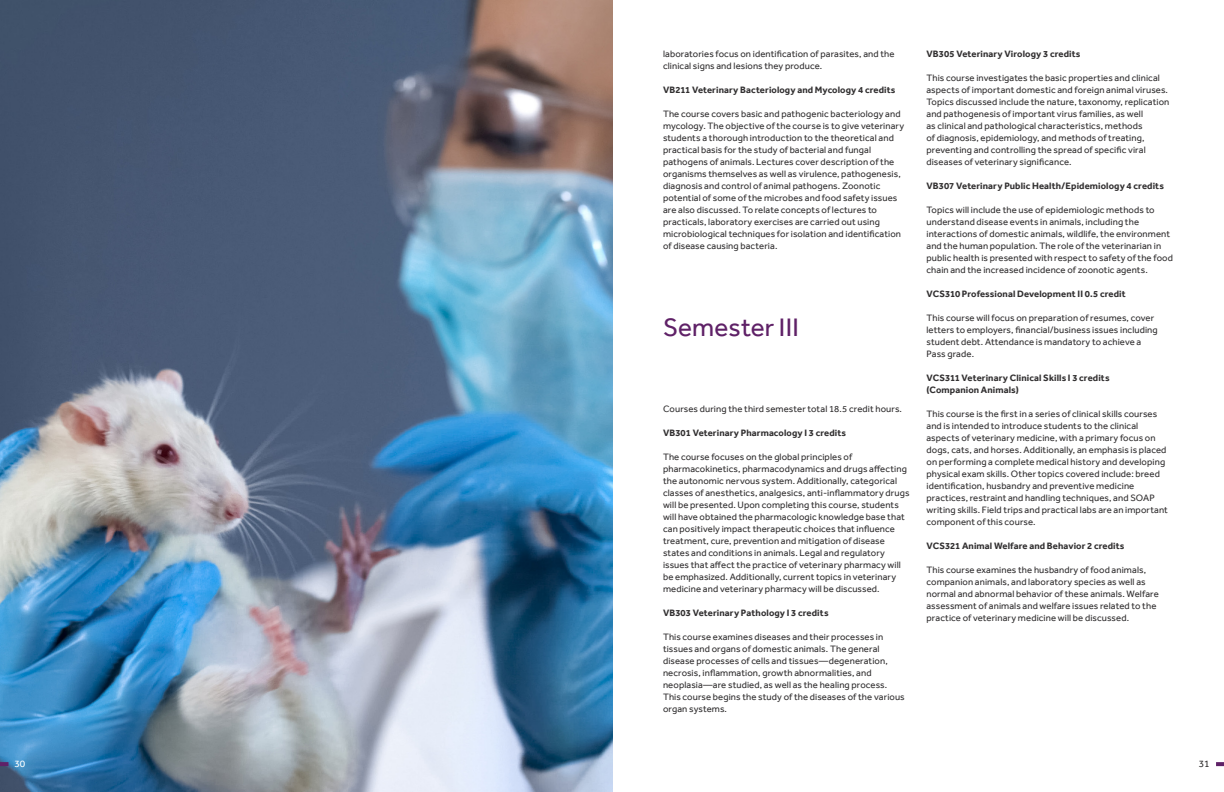
<style>
.page{position:relative;width:1224px;height:792px;background:#fff}
.page>*{position:absolute;margin:0;border:0;box-sizing:border-box;transform-origin:0 0}
.t1{font:26px "Effra";letter-spacing:.005em;color:#5f2167}
.t2{font:10px "Effra";color:#312f30}
.t3{font:10px "Effra";color:#fff}
.t4{font:9.5px/12px "Effra";letter-spacing:.01em;color:#312f30}
.t5{font:700 9.5px "Effra";letter-spacing:.01em;color:#312f30}
</style>
<div class="page">
<svg style="left:1216px;top:762px;width:8px;height:4px"></svg>
<img style="left:0;top:0;width:612px;height:792px">
<svg style="left:0;top:762px;width:9px;height:4px"></svg>
<p class="t3" style="left:14px;top:758px;width:12px">30</p>
<p class="t4" style="left:663px;top:48px;width:233px">laboratories focus on identification of parasites, and the clinical signs and lesions they produce.</p>
<p class="t5" style="left:663px;top:85px;width:234px">VB211 Veterinary Bacteriology and Mycology 4 credits</p>
<p class="t4" style="left:663px;top:108px;width:239px">The course covers basic and pathogenic bacteriology and</p>
<p class="t4" style="left:663px;top:120px;width:243px">mycology. The objective of the course is to give veterinary</p>
<p class="t4" style="left:663px;top:132px;width:232px">students a thorough introduction to the theoretical and</p>
<p class="t4" style="left:663px;top:144px;width:240px">practical basis for the study of bacterial and fungal pathogens of animals. Lectures cover description of the organisms themselves as well as virulence, pathogenesis, diagnosis and control of animal pathogens. Zoonotic potential of some of the microbes and food safety issues are also discussed. To relate concepts of lectures to practicals, laboratory exercises are carried out using microbiological techniques for isolation and identification of disease causing bacteria.</p>
<p class="t1" style="left:663px;top:312px;width:138px">Semester III</p>
<p class="t4" style="left:663px;top:403px;width:241px">Courses during the third semester total 18.5 credit hours.</p>
<p class="t5" style="left:663px;top:427px;width:185px">VB301 Veterinary Pharmacology I 3 credits</p>
<p class="t4" style="left:663px;top:451px;width:248px">The course focuses on the global principles of pharmacokinetics, pharmacodynamics and drugs affecting the autonomic nervous system. Additionally, categorical classes of anesthetics, analgesics, anti-inflammatory drugs will be presented. Upon completing this course, students will have obtained the pharmacologic knowledge base that can positively impact therapeutic choices that influence treatment, cure, prevention and mitigation of disease states and conditions in animals. Legal and regulatory issues that affect the practice of veterinary pharmacy will be emphasized. Additionally, current topics in veterinary medicine and veterinary pharmacy will be discussed.</p>
<p class="t5" style="left:663px;top:607px;width:167px">VB303 Veterinary Pathology I 3 credits</p>
<p class="t4" style="left:663px;top:631px;width:222px">This course examines diseases and their processes in</p>
<p class="t4" style="left:663px;top:643px;width:218px">tissues and organs of domestic animals. The general</p>
<p class="t4" style="left:663px;top:655px;width:226px">disease processes of cells and tissues—degeneration, necrosis, inflammation, growth abnormalities, and neoplasia—are studied, as well as the healing process.</p>
<p class="t4" style="left:663px;top:691px;width:243px">This course begins the study of the diseases of the various organ systems.</p>
<p class="t5" style="left:927px;top:49px;width:155px">VB305 Veterinary Virology 3 credits</p>
<p class="t4" style="left:927px;top:72px;width:235px">This course investigates the basic properties and clinical</p>
<p class="t4" style="left:927px;top:84px;width:244px">aspects of important domestic and foreign animal viruses.<br>Topics discussed include the nature, taxonomy, replication and pathogenesis of important virus families, as well<br>as clinical and pathological characteristics, methods<br>of diagnosis, epidemiology, and methods of treating, preventing and controlling the spread of specific viral diseases of veterinary significance.</p>
<p class="t5" style="left:927px;top:181px;width:239px">VB307 Veterinary Public Health/Epidemiology 4 credits</p>
<p class="t4" style="left:927px;top:204px;width:230px">Topics will include the use of epidemiologic methods to</p>
<p class="t4" style="left:927px;top:216px;width:214px">understand disease events in animals, including the</p>
<p class="t4" style="left:927px;top:228px;width:245px">interactions of domestic animals, wildlife, the environment</p>
<p class="t4" style="left:927px;top:240px;width:236px">and the human population. The role of the veterinarian in</p>
<p class="t4" style="left:927px;top:252px;width:248px">public health is presented with respect to safety of the food</p>
<p class="t4" style="left:927px;top:264px;width:223px">chain and the increased incidence of zoonotic agents.</p>
<p class="t5" style="left:927px;top:289px;width:201px">VCS310 Professional Development II 0.5 credit</p>
<p class="t4" style="left:927px;top:312px;width:233px">This course will focus on preparation of resumes, cover letters to employers, financial/business issues including student debt. Attendance is mandatory to achieve a Pass grade.</p>
<p class="t5" style="left:927px;top:373px;width:185px">VCS311 Veterinary Clinical Skills I 3 credits</p>
<p class="t5" style="left:927px;top:385px;width:94px">(Companion Animals)</p>
<p class="t4" style="left:927px;top:408px;width:243px">This course is the first in a series of clinical skills courses and is intended to introduce students to the clinical aspects of veterinary medicine, with a primary focus on dogs, cats, and horses. Additionally, an emphasis is placed on performing a complete medical history and developing physical exam skills. Other topics covered include: breed identification, husbandry and preventive medicine practices, restraint and handling techniques, and SOAP writing skills. Field trips and practical labs are an important component of this course.</p>
<p class="t5" style="left:927px;top:541px;width:200px">VCS321 Animal Welfare and Behavior 2 credits</p>
<p class="t4" style="left:927px;top:564px;width:221px">This course examines the husbandry of food animals,</p>
<p class="t4" style="left:927px;top:576px;width:234px">companion animals, and laboratory species as well as normal and abnormal behavior of these animals. Welfare assessment of animals and welfare issues related to the practice of veterinary medicine will be discussed.</p>
<p class="t2" style="left:1199px;top:758px;width:12px">31</p>
</div>
